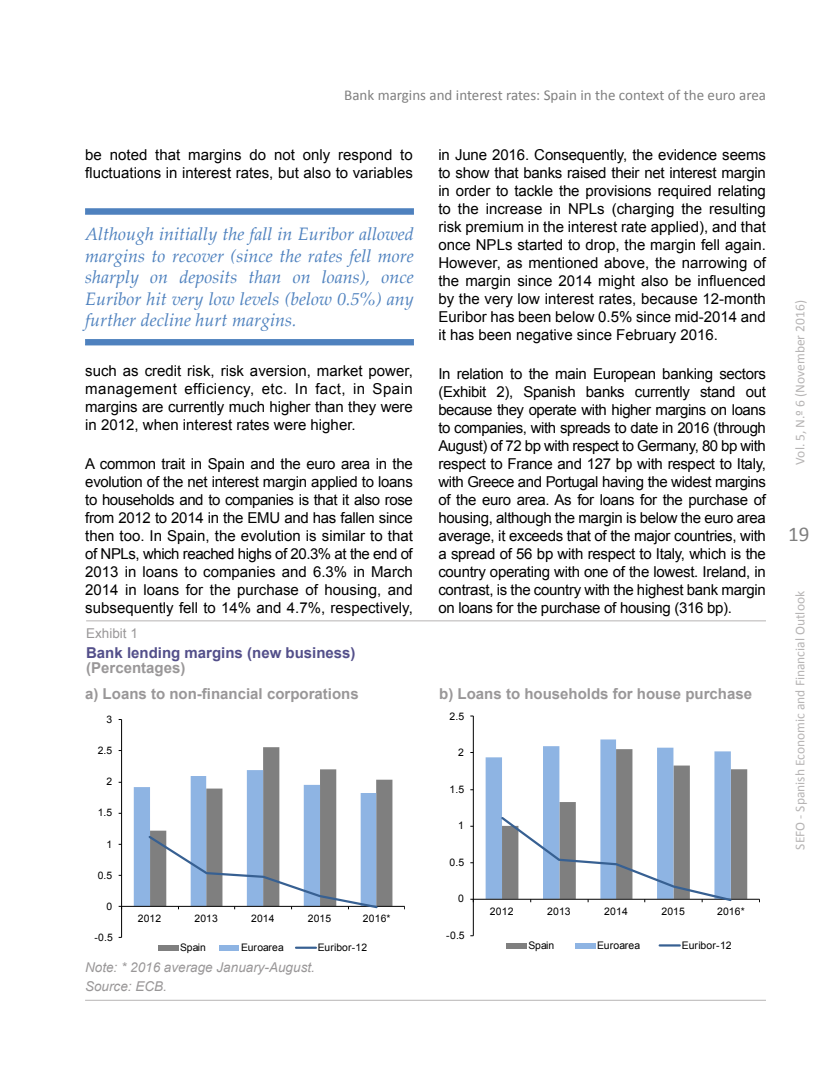
<style>
.page{position:relative;width:830px;height:1085px;background:#fff}
.page>*{position:absolute;margin:0;border:0;box-sizing:border-box;transform-origin:0 0}
.t1{font:21px "Calibri";color:#808080}
.t2{font:italic 18px/21.6px "Palatino Linotype";color:#4e81be;text-align:justify}
.t3{font:15px/18px "Arial";color:#000;text-align:justify}
.t4{font:700 15px "Arial";color:#999798}
.t5{font:15px "Calibri";color:#808080}
.t6{font:700 15px "Arial";color:#534f8a}
.t7{font:13.5px "Calibri";color:#b6b4b4}
.t8{font:italic 13.5px/19.2px "Arial";color:#999798}
.t9{font:13.5px "Arial";color:#999798}
.t10{font:10.35px "Arial";letter-spacing:.015em;color:#000}
</style>
<div class="page">
<div style="left:85px;top:208px;width:329px;height:6px;background:#4e81be"></div>
<div style="left:85px;top:339px;width:329px;height:6px;background:#4e81be"></div>
<hr style="left:86px;top:620px;width:679px;height:1px;background:#b6b4b4">
<hr style="left:85px;top:999px;width:680px;height:1px;background:#b6b4b4">
<svg style="left:730px;top:751px;width:16px;height:147px;background:#8f9091"></svg>
<svg style="left:485px;top:739px;width:245px;height:159px"></svg>
<hr style="left:472px;top:716px;width:1px;height:219px;background:#000">
<hr style="left:473px;top:898px;width:286px;height:1px;background:#000">
<svg style="left:499px;top:814px;width:233px;height:88px"></svg>
<div style="left:506px;top:942px;width:20px;height:6px;background:#7f7f7f"></div>
<div style="left:574px;top:942px;width:21px;height:6px;background:#8eb4e3"></div>
<hr style="left:659px;top:944px;width:20px;height:2px;background:#376092">
<svg style="left:263px;top:747px;width:129px;height:158px"></svg>
<hr style="left:121px;top:719px;width:1px;height:218px;background:#000">
<hr style="left:121px;top:905px;width:283px;height:1px;background:#000">
<svg style="left:134px;top:770px;width:245px;height:139px"></svg>
<div style="left:158px;top:944px;width:21px;height:6px;background:#7f7f7f"></div>
<div style="left:219px;top:944px;width:20px;height:6px;background:#8eb4e3"></div>
<hr style="left:296px;top:946px;width:20px;height:2px;background:#376092">
<p class="t5" style="left:344px;top:85px;width:423px">Bank margins and interest rates: Spain in the context of the euro area</p>
<p class="t3" style="left:85px;top:146px;width:329px">be noted that margins do not only respond to fluctuations in interest rates, but also to variables</p>
<p class="t2" style="left:85px;top:222px;width:330px">Although initially the fall in Euribor allowed margins to recover (since the rates fell more sharply on deposits than on loans), once Euribor hit very low levels (below 0.5%) any further decline hurt margins.</p>
<p class="t3" style="left:85px;top:362px;width:329px">such as credit risk, risk aversion, market power, management efficiency, etc. In fact, in Spain margins are currently much higher than they were in 2012, when interest rates were higher.</p>
<p class="t3" style="left:85px;top:455px;width:329px">A common trait in Spain and the euro area in the evolution of the net interest margin applied to loans to households and to companies is that it also rose from 2012 to 2014 in the EMU and has fallen since then too. In Spain, the evolution is similar to that of NPLs, which reached highs of 20.3% at the end of 2013 in loans to companies and 6.3% in March 2014 in loans for the purchase of housing, and subsequently fell to 14% and 4.7%, respectively,</p>
<p class="t9" style="left:86px;top:624px;width:53px">Exhibit 1</p>
<p class="t6" style="left:86px;top:642px;width:271px">Bank lending margins (new business)</p>
<p class="t4" style="left:86px;top:657px;width:101px">(Percentages)</p>
<p class="t3" style="left:438px;top:146px;width:329px">in June 2016. Consequently, the evidence seems to show that banks raised their net interest margin in order to tackle the provisions required relating to the increase in NPLs (charging the resulting risk premium in the interest rate applied), and that once NPLs started to drop, the margin fell again.<br>However, as mentioned above, the narrowing of the margin since 2014 might also be influenced by the very low interest rates, because 12-month Euribor has been below 0.5% since mid-2014 and it has been negative since February 2016.</p>
<p class="t3" style="left:438px;top:365px;width:329px">In relation to the main European banking sectors (Exhibit 2), Spanish banks currently stand out because they operate with higher margins on loans to companies, with spreads to date in 2016 (through August) of 72 bp with respect to Germany, 80 bp with respect to France and 127 bp with respect to Italy, with Greece and Portugal having the widest margins of the euro area. As for loans for the purchase of housing, although the margin is below the euro area average, it exceeds that of the major countries, with a spread of 56 bp with respect to Italy, which is the country operating with one of the lowest. Ireland, in contrast, is the country with the highest bank margin on loans for the purchase of housing (316 bp).</p>
<p class="t4" style="left:85px;top:684px;width:275px">a) Loans to non-financial corporations</p>
<p class="t4" style="left:439px;top:684px;width:314px">b) Loans to households for house purchase</p>
<p class="t10" style="left:106px;top:712px;width:7px">3</p>
<p class="t10" style="left:98px;top:743px;width:16px">2.5</p>
<p class="t10" style="left:106px;top:774px;width:7px">2</p>
<p class="t10" style="left:98px;top:805px;width:16px">1.5</p>
<p class="t10" style="left:106px;top:837px;width:7px">1</p>
<p class="t10" style="left:98px;top:868px;width:16px">0.5</p>
<p class="t10" style="left:106px;top:899px;width:7px">0</p>
<p class="t10" style="left:94px;top:930px;width:20px">-0.5</p>
<p class="t10" style="left:138px;top:911px;width:25px">2012</p>
<p class="t10" style="left:194px;top:911px;width:25px">2013</p>
<p class="t10" style="left:251px;top:911px;width:25px">2014</p>
<p class="t10" style="left:307px;top:911px;width:25px">2015</p>
<p class="t10" style="left:363px;top:911px;width:29px">2016*</p>
<p class="t10" style="left:180px;top:940px;width:27px">Spain</p>
<p class="t10" style="left:241px;top:940px;width:44px">Euroarea</p>
<p class="t10" style="left:318px;top:940px;width:51px">Euribor-12</p>
<p class="t8" style="left:85px;top:957px;width:231px">Note: * 2016 average January-August.<br>Source: ECB.</p>
<p class="t10" style="left:449px;top:709px;width:16px">2.5</p>
<p class="t10" style="left:458px;top:745px;width:7px">2</p>
<p class="t10" style="left:449px;top:782px;width:16px">1.5</p>
<p class="t10" style="left:458px;top:818px;width:7px">1</p>
<p class="t10" style="left:449px;top:855px;width:16px">0.5</p>
<p class="t10" style="left:458px;top:891px;width:7px">0</p>
<p class="t10" style="left:446px;top:928px;width:20px">-0.5</p>
<p class="t10" style="left:489px;top:904px;width:25px">2012</p>
<p class="t10" style="left:547px;top:904px;width:25px">2013</p>
<p class="t10" style="left:604px;top:904px;width:25px">2014</p>
<p class="t10" style="left:661px;top:904px;width:25px">2015</p>
<p class="t10" style="left:716px;top:904px;width:29px">2016*</p>
<p class="t10" style="left:528px;top:938px;width:27px">Spain</p>
<p class="t10" style="left:596px;top:938px;width:45px">Euroarea</p>
<p class="t10" style="left:681px;top:938px;width:51px">Euribor-12</p>
<p class="t7" style="left:791px;top:464px;width:166px;rotate:-90deg">Vol. 5, N.º 6 (November 2016)</p>
<h1 class="t1" style="left:787px;top:520px;width:23px">19</h1>
<p class="t7" style="left:791px;top:849px;width:260px;rotate:-90deg">SEFO - Spanish Economic and Financial Outlook</p>
</div>
